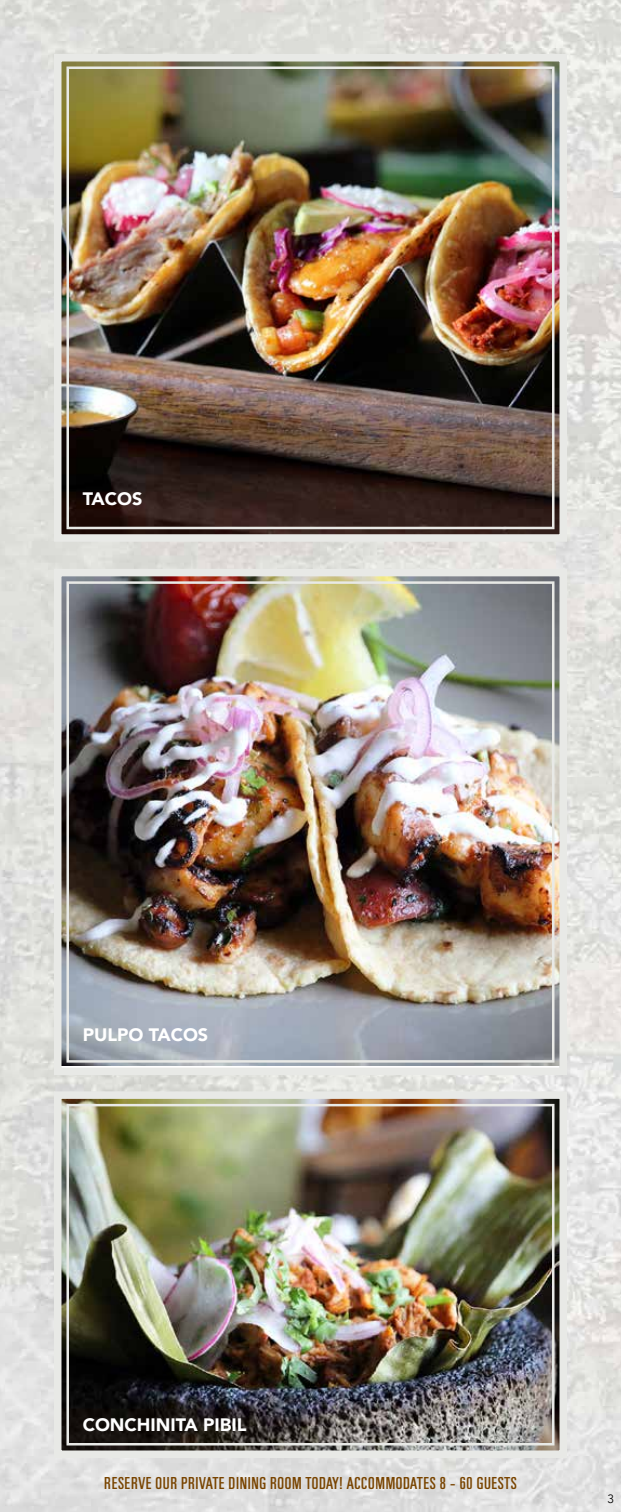
<style>
.page{position:relative;width:621px;height:1512px;background:#fff}
.page>*{position:absolute;margin:0;border:0;box-sizing:border-box;transform-origin:0 0}
.t1{font:18px "Univers Ultra Cond DTC";color:#794400}
.t2{font:900 18px "Avenir";color:#fff}
.t3{font:12px "Avenir";color:#000}
</style>
<div class="page">
<img style="left:0;top:0;width:621px;height:1512px">
<img style="left:50px;top:50px;width:521px;height:495px">
<div style="left:66px;top:66px;width:489px;height:463px;border:3px solid #e8e9e6"></div>
<img style="left:50px;top:565px;width:521px;height:514px">
<div style="left:66px;top:581px;width:489px;height:482px;border:3px solid #e8e9e6"></div>
<img style="left:50px;top:1088px;width:521px;height:374px">
<div style="left:66px;top:1104px;width:489px;height:342px;border:3px solid #e8e9e6"></div>
<p class="t2" style="left:83px;top:483px;width:61px">TACOS</p>
<p class="t2" style="left:83px;top:1019px;width:127px">PULPO TACOS</p>
<p class="t2" style="left:83px;top:1409px;width:165px">CONCHINITA PIBIL</p>
<p class="t1" style="left:104px;top:1473px;width:415px">RESERVE OUR PRIVATE DINING ROOM TODAY! ACCOMMODATES 8 – 60 GUESTS</p>
<p class="t3" style="left:608px;top:1491px;width:8px">3</p>
</div>
